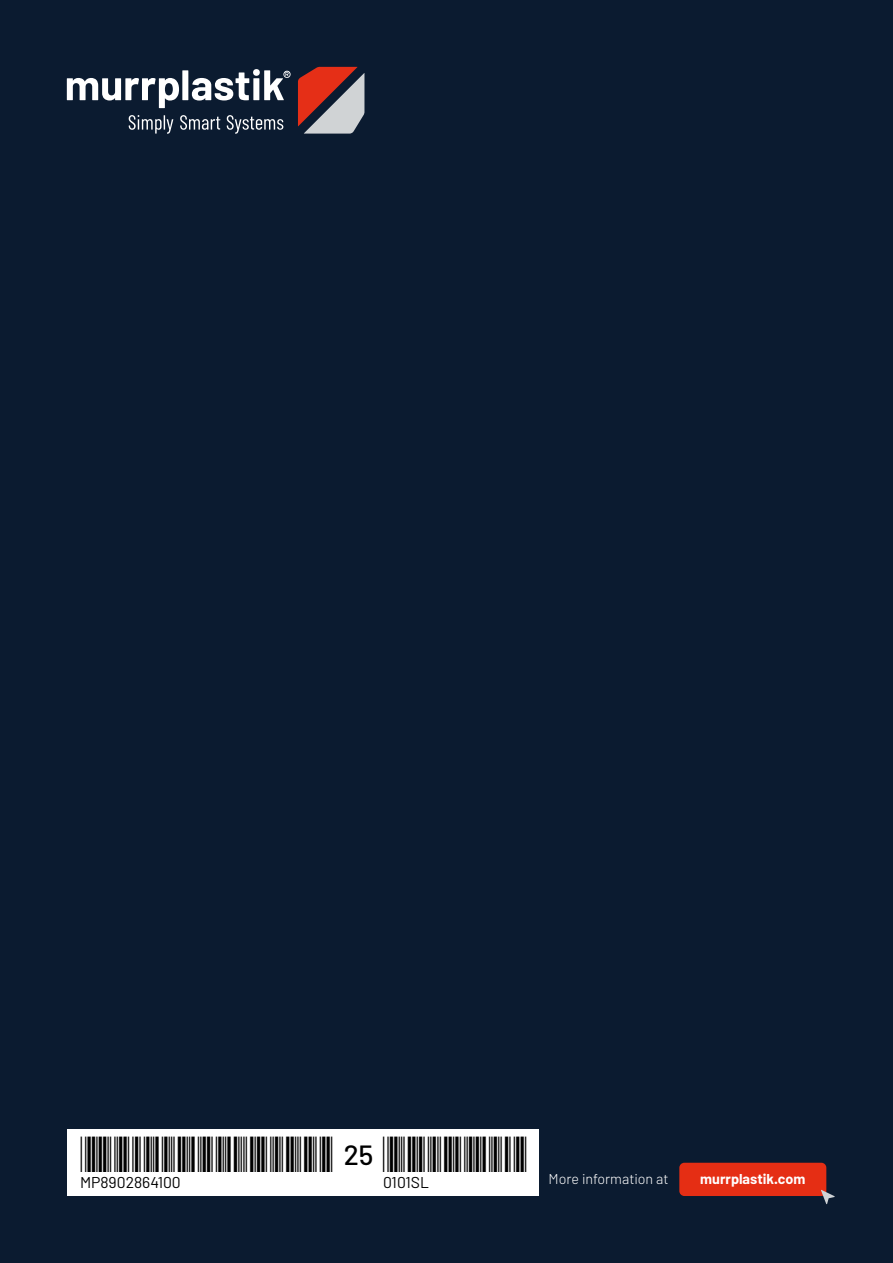
<style>
.page{position:relative;width:893px;height:1263px;background:#0b1b30}
.page>*{position:absolute;margin:0;border:0;box-sizing:border-box;transform-origin:0 0}
.t1{font:47.1px "Free 3 of 9 Extended";color:#000}
.t2{font:500 27.9px "Barlow";color:#000}
.t3{font:15.75px "Barlow";color:#000}
.t4{font:300 14.25px "Barlow";color:#fff}
.t5{font:700 14.25px "Barlow";color:#fff}
.s1{font-family:"Free 3 of 9"}
</style>
<div class="page">
<svg style="left:129px;top:115px;width:44px;height:19px"></svg>
<svg style="left:180px;top:115px;width:40px;height:15px"></svg>
<svg style="left:227px;top:115px;width:56px;height:19px"></svg>
<svg style="left:298px;top:67px;width:66px;height:67px"></svg>
<svg style="left:67px;top:69px;width:224px;height:39px"></svg>
<div style="left:67px;top:1129px;width:472px;height:67px;background:#fff"></div>
<div style="left:679px;top:1163px;width:147px;height:33px;background:#e52e14;border-radius:5px"></div>
<svg style="left:821px;top:1190px;width:14px;height:14px"></svg>
<p class="t1" style="left:81px;top:1128px;width:448px">*MP8902864100* <span class="s1">*0101SL*</span></p>
<p class="t3" style="left:80px;top:1173px;width:102px">MP8902864100</p>
<p class="t3" style="left:383px;top:1173px;width:47px">0101SL</p>
<p class="t2" style="left:344px;top:1137px;width:31px">25</p>
<p class="t4" style="left:549px;top:1169px;width:121px">More information at</p>
<p class="t5" style="left:700px;top:1169px;width:107px">murrplastik.com</p>
</div>
